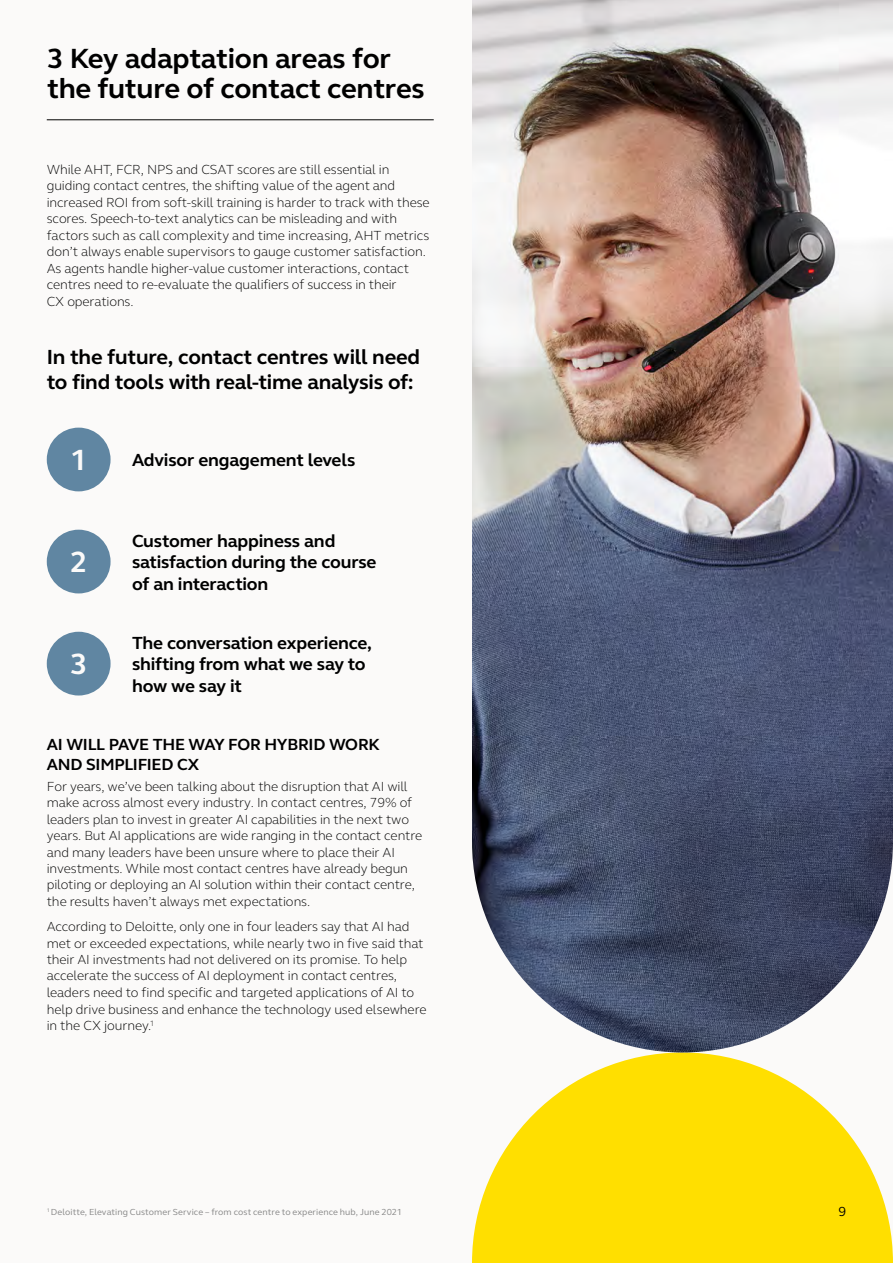
<style>
.page{position:relative;width:893px;height:1263px;background:#fbfaf9}
.page>*{position:absolute;margin:0;border:0;box-sizing:border-box;transform-origin:0 0}
.t1{font:700 30px "GN Elliot";color:#fbfaf9}
.t2{font:700 28.5px/30px "GN Elliot";letter-spacing:-.01em;color:#000}
.t3{font:700 21px/25.2px "GN Elliot";letter-spacing:-.01em;color:#000}
.t4{font:700 18px/21.6px "GN Elliot";letter-spacing:-.01em;color:#000}
.t5{font:700 16.5px/19.5px "GN Elliot";letter-spacing:-.015em;color:#000}
.t6{font:300 13.5px/16.5px "GN Elliot";letter-spacing:-.01em;color:#000}
.t7{font:13.5px "GN Elliot";color:#000}
.t8{font:9px "GN Elliot";letter-spacing:.01em;color:#878787}
</style>
<div class="page">
<svg style="left:472px;top:1052px;width:421px;height:211px;fill:#ffdf00"></svg>
<img style="left:472px;top:0;width:421px;height:1052px">
<hr style="left:47px;top:119px;width:387px;height:1px;background:#000">
<div style="left:47px;top:428px;width:64px;height:63px;background:#6086a2;border-radius:50%"></div>
<div style="left:47px;top:530px;width:64px;height:63px;background:#6086a2;border-radius:50%"></div>
<div style="left:47px;top:632px;width:64px;height:63px;background:#6086a2;border-radius:50%"></div>
<h2 class="t2" style="left:47px;top:43px;width:379px">3 Key adaptation areas for the future of contact centres</h2>
<p class="t6" style="left:47px;top:161px;width:384px">While AHT, FCR, NPS and CSAT scores are still essential in guiding contact centres, the shifting value of the agent and increased ROI from soft-skill training is harder to track with these scores. Speech-to-text analytics can be misleading and with factors such as call complexity and time increasing, AHT metrics don’t always enable supervisors to gauge customer satisfaction.<br>As agents handle higher-value customer interactions, contact centres need to re-evaluate the qualifiers of success in their<br>CX operations.</p>
<h3 class="t3" style="left:47px;top:344px;width:375px">In the future, contact centres will need to find tools with real-time analysis of:</h3>
<h1 class="t1" style="left:70px;top:439px;width:19px">1</h1>
<h1 class="t1" style="left:70px;top:541px;width:19px">2</h1>
<h1 class="t1" style="left:70px;top:643px;width:19px">3</h1>
<h3 class="t4" style="left:132px;top:449px;width:225px">Advisor engagement levels</h3>
<h3 class="t4" style="left:132px;top:529px;width:246px">Customer happiness and satisfaction during the course of an interaction</h3>
<h3 class="t4" style="left:132px;top:632px;width:241px">The conversation experience, shifting from what we say to how we say it</h3>
<p class="t5" style="left:47px;top:735px;width:335px">AI WILL PAVE THE WAY FOR HYBRID WORK<br>AND SIMPLIFIED CX</p>
<p class="t6" style="left:47px;top:777px;width:377px">For years, we’ve been talking about the disruption that AI will make across almost every industry. In contact centres, 79% of leaders plan to invest in greater AI capabilities in the next two years. But AI applications are wide ranging in the contact centre and many leaders have been unsure where to place their AI investments. While most contact centres have already begun piloting or deploying an AI solution within their contact centre, the results haven’t always met expectations.</p>
<p class="t6" style="left:47px;top:918px;width:381px">According to Deloitte, only one in four leaders say that AI had met or exceeded expectations, while nearly two in five said that their AI investments had not delivered on its promise. To help accelerate the success of AI deployment in contact centres, leaders need to find specific and targeted applications of AI to help drive business and enhance the technology used elsewhere in the CX journey.<sup>1</sup></p>
<p class="t8" style="left:47px;top:1206px;width:357px"><sup>1</sup> Deloitte, Elevating Customer Service – from cost centre to experience hub, June 2021</p>
<p class="t7" style="left:838px;top:1202px;width:9px">9</p>
</div>
